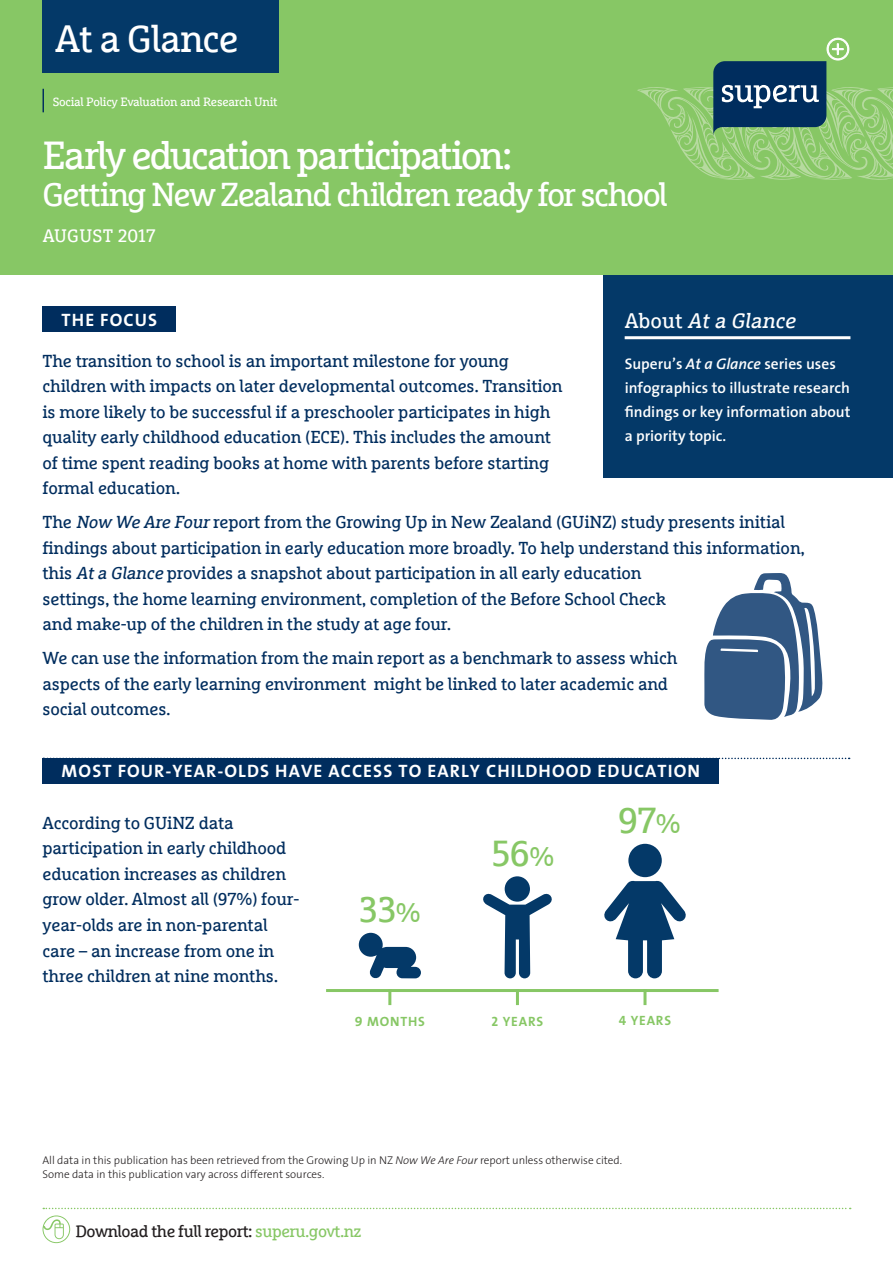
<style>
.page{position:relative;width:893px;height:1263px;background:#fff}
.page>*{position:absolute;margin:0;border:0;box-sizing:border-box;transform-origin:0 0}
.t1{font:39px "Marselis Slab Maori";letter-spacing:-.06em;color:#fff}
.t2{font:37.95px "Marselis Slab Maori";letter-spacing:-.03em;color:#fff}
.t3{font:36px "Marselis Slab Maori";color:#87c765}
.t4{font:33px "Marselis Slab Maori";letter-spacing:-.055em;color:#fff}
.t5{font:italic 21px "Marselis Slab Maori";color:#fff}
.t6{font:700 18px "Maori Sans";letter-spacing:.06em;color:#fff}
.t7{font:18px "Marselis Slab Maori";letter-spacing:.01em;color:#fff}
.intro{font:17.25px/25.5px "Marselis Slab Maori";letter-spacing:-.01em;color:#002d5e}
.t8{font:16.5px "Marselis Slab Maori";letter-spacing:-.03em;color:#231f20}
.t9{font:600 15.45px/24px "Maori Sans";color:#fff}
.t10{font:700 13.5px "Maori Sans";letter-spacing:.06em;color:#87c765}
.t11{font:12px "Marselis Slab Maori";letter-spacing:-.02em;color:#fff}
.b1{font:300 11.25px/13.5px "Maori Sans";letter-spacing:-.005em;color:#231f20}
.s1{font-style:normal}
.s2{font-style:italic}
.s3{font-size:27px}
.s4{font-family:"Maori Sans Bold Caps";font-weight:400}
.s5{color:#87c765}
</style>
<div class="page">
<div style="left:603px;top:274px;width:290px;height:204px;background:#043968"></div>
<div style="left:0;top:0;width:893px;height:274px;background:#87c765"></div>
<svg style="left:637px;top:38px;width:256px;height:142px"></svg>
<div style="left:43px;top:0;width:236px;height:73px;background:#043968"></div>
<svg style="left:43px;top:89px;width:1px;height:23px"></svg>
<div style="left:43px;top:306px;width:133px;height:26px;background:#002d5e"></div>
<svg style="left:719px;top:758px;width:131px;height:1px"></svg>
<svg style="left:359px;top:933px;width:62px;height:46px"></svg>
<svg style="left:483px;top:876px;width:69px;height:102px"></svg>
<svg style="left:604px;top:844px;width:82px;height:134px"></svg>
<hr style="left:326px;top:989px;width:393px;height:3px;background:#87c765">
<hr style="left:388px;top:989px;width:3px;height:16px;background:#87c765">
<hr style="left:516px;top:989px;width:3px;height:16px;background:#87c765">
<hr style="left:643px;top:989px;width:3px;height:16px;background:#87c765">
<div style="left:43px;top:758px;width:676px;height:25px;background:#002d5e"></div>
<svg style="left:704px;top:573px;width:119px;height:147px"></svg>
<svg style="left:43px;top:1208px;width:808px;height:1px"></svg>
<svg style="left:43px;top:1215px;width:27px;height:28px"></svg>
<hr style="left:625px;top:336px;width:225px;height:3px;background:#fff">
<p class="t2" style="left:55px;top:15px;width:185px">At a Glance</p>
<p class="t11" style="left:53px;top:95px;width:226px">Social Policy Evaluation and Research Unit</p>
<p class="t1" style="left:43px;top:132px;width:471px">Early education participation:</p>
<p class="t4" style="left:43px;top:175px;width:627px">Getting New Zealand children ready for school</p>
<p class="t7" style="left:43px;top:225px;width:114px">AUGUST 2017</p>
<p class="t5" style="left:625px;top:308px;width:177px"><span class="s1">A b o u t</span> Ata Glance</p>
<p class="t9" style="left:625px;top:351px;width:227px">Superu’s <span class="s2">At a Glance</span> series uses infographics to illustrate research findings or key information about a priority topic.</p>
<p class="t6" style="left:62px;top:304px;width:97px">THE FOCUS</p>
<p class="intro" style="left:43px;top:347px;width:522px">The transition to school is an important milestone for young children with impacts on later developmental outcomes. Transition is more likely to be successful if a preschooler participates in high quality early childhood education (ECE). This includes the amount of time spent reading books at home with parents before starting formal education.</p>
<p class="intro" style="left:43px;top:509px;width:764px">The <span class="s2">Now We Are Four</span>report from the Growing Up in New Zealand (GUiNZ) study presents initial findings about participation in early education more broadly. To help understand this information, this <span class="s2">Ata Glance</span> provides a snapshot about participation in all early education<br>settings, the home learning environment, completion of the Before School Check<br>and make-up of the children in the study at age four.</p>
<p class="intro" style="left:43px;top:645px;width:636px">We can use the information from the main report as a benchmark to assess which aspects of the early learning environment might be linked to later academic and social outcomes.</p>
<p class="t6" style="left:62px;top:756px;width:640px">MOST FOUR-YEAR-OLDS HAVE ACCESS TO EARLY CHILDHOOD EDUCATION</p>
<p class="intro" style="left:43px;top:810px;width:258px">According to GUiNZ data participation in early childhood education increases as children grow older. Almost all (97%) four&shy;year-olds are in non-parental care – an increase from one in three children at nine months.</p>
<p class="t3" style="left:359px;top:888px;width:63px">33<span class="s3">%</span></p>
<p class="t10" style="left:355px;top:1010px;width:72px"><span class="s4">9</span> MONTHS</p>
<p class="t3" style="left:491px;top:831px;width:64px">56<span class="s3">%</span></p>
<p class="t3" style="left:618px;top:799px;width:65px">97<span class="s3">%</span></p>
<p class="t10" style="left:492px;top:1010px;width:53px"><span class="s4">2</span> YEARS</p>
<p class="t10" style="left:619px;top:1009px;width:54px"><span class="s4">4</span> YEARS</p>
<p class="b1" style="left:43px;top:1153px;width:581px">All data in this publication has been retrieved from the Growing Up in NZ <span class="s2">Now We Are Four</span> report unless otherwise cited.<br>Some data in this publication vary across different sources.</p>
<p class="t8" style="left:75px;top:1221px;width:288px">Download the full report: <span class="s5">superu.govt.nz</span></p>
</div>
